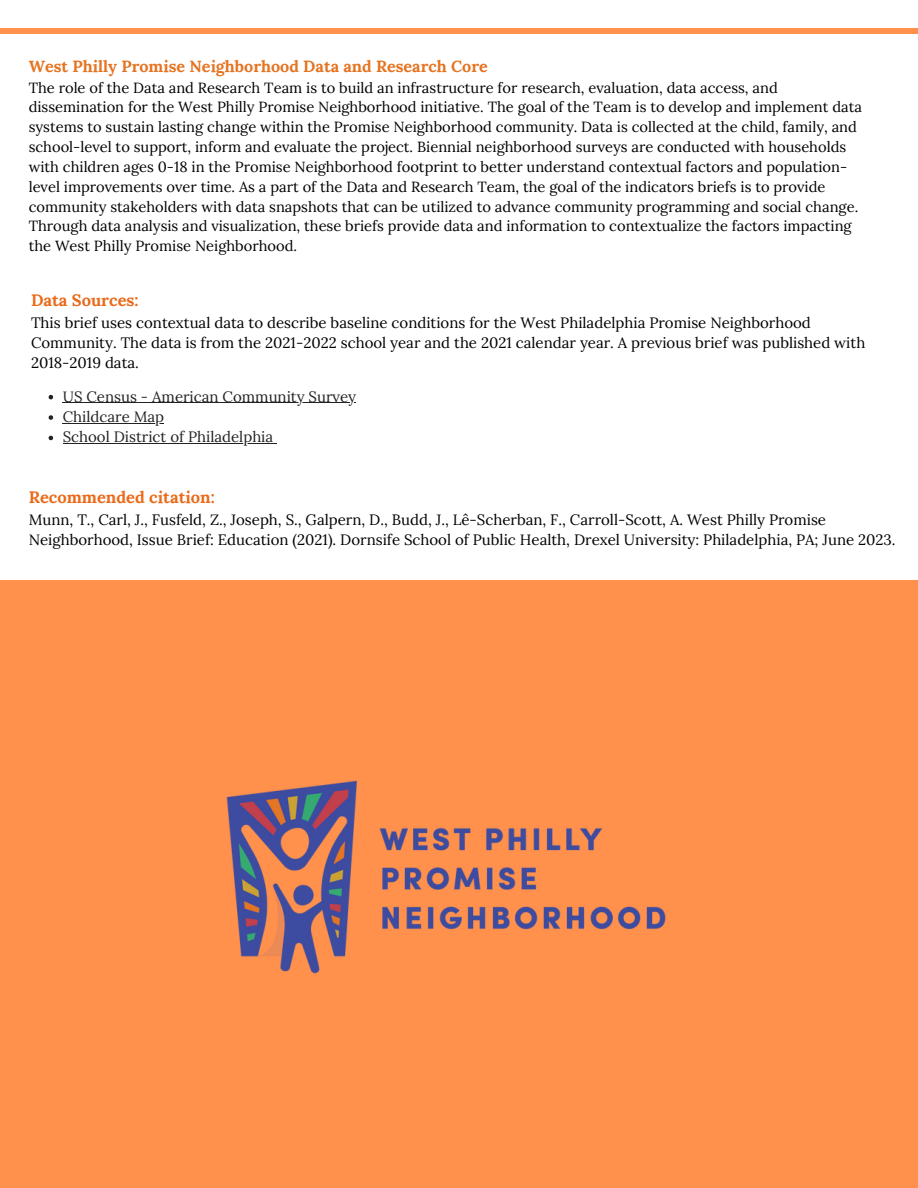
<style>
.page{position:relative;width:918px;height:1188px;background:#ff914d}
.page>*{position:absolute;margin:0;border:0;box-sizing:border-box;transform-origin:0 0}
.t1{font:700 16.5px "Lora";color:#eb6a1a}
.t2{font:700 16.2px "Lora";color:#e57320}
.t3{font:15px/20.2px "Lora";color:#000}
.t4{font:15px/20.4px "Lora";color:#222}
.t5{font:14.7px/19.8px "Lora";color:#000}
</style>
<div class="page">
<img style="left:226px;top:780px;width:440px;height:194px">
<div style="left:0;top:0;width:918px;height:580px;background:#fff"></div>
<hr style="left:0;top:29px;width:918px;height:4px;background:#ff914d">
<svg style="left:49px;top:395px;width:4px;height:4px"></svg>
<hr style="left:63px;top:402px;width:293px;height:1px;background:#222">
<svg style="left:49px;top:415px;width:4px;height:5px"></svg>
<hr style="left:63px;top:423px;width:101px;height:1px;background:#222">
<svg style="left:49px;top:436px;width:4px;height:4px"></svg>
<hr style="left:63px;top:443px;width:210px;height:1px;background:#222">
<p class="t2" style="left:29px;top:55px;width:461px">West Philly Promise Neighborhood Data and Research Core</p>
<p class="t5" style="left:29px;top:77px;width:835px">The role of the Data and Research Team is to build an infrastructure for research, evaluation, data access, and dissemination for the West Philly Promise Neighborhood initiative. The goal of the Team is to develop and implement data systems to sustain lasting change within the Promise Neighborhood community. Data is collected at the child, family, and school-level to support, inform and evaluate the project. Biennial neighborhood surveys are conducted with households with children ages 0-18 in the Promise Neighborhood footprint to better understand contextual factors and population&shy;level improvements over time. As a part of the Data and Research Team, the goal of the indicators briefs is to provide community stakeholders with data snapshots that can be utilized to advance community programming and social change.<br>Through data analysis and visualization, these briefs provide data and information to contextualize the factors impacting the West Philly Promise Neighborhood.</p>
<p class="t1" style="left:31px;top:290px;width:109px">Data Sources:</p>
<p class="t3" style="left:31px;top:312px;width:836px">This brief uses contextual data to describe baseline conditions for the West Philadelphia Promise Neighborhood<br>Community. The data is from the 2021-2022 school year and the 2021 calendar year. A previous brief was published with<br>2018-2019 data.</p>
<p class="t4" style="left:63px;top:386px;width:295px">US Census - American Community Survey<br>Childcare Map<br>School District of Philadelphia</p>
<p class="t1" style="left:29px;top:487px;width:188px">Recommended citation:</p>
<p class="t3" style="left:29px;top:509px;width:868px">Munn, T., Carl, J., Fusfeld, Z., Joseph, S., Galpern, D., Budd, J., Lê-Scherban, F., Carroll-Scott, A. West Philly Promise<br>Neighborhood, Issue Brief: Education (2021). Dornsife School of Public Health, Drexel University: Philadelphia, PA; June 2023.</p>
</div>
